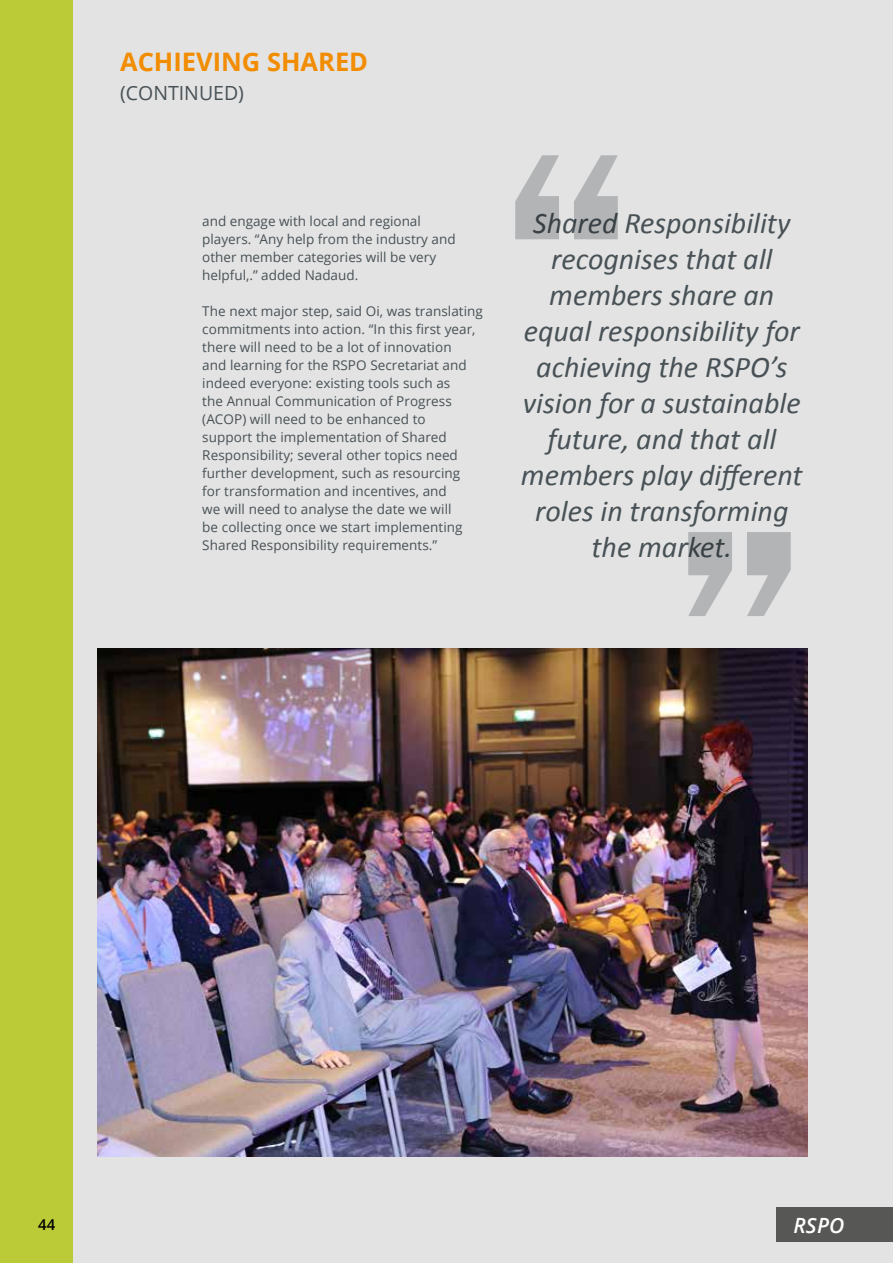
<style>
.page{position:relative;width:893px;height:1263px;background:#fff}
.page>*{position:absolute;margin:0;border:0;box-sizing:border-box;transform-origin:0 0}
.t1{font:600 300px "Franklin Gothic";color:#485156}
.t2{font:italic 30px/36px "Calibri";color:#485156;text-align:center}
.t3{font:700 25.5px "Open Sans";color:#f28c00}
.t4{font:italic 600 21px "Open Sans";color:#fff}
.t5{font:19.5px "Open Sans";color:#485156}
.t6{font:600 15px "Open Sans";color:#000}
.t7{font:13.5px/18px "Open Sans";letter-spacing:.005em;color:#485156}
</style>
<div class="page">
<div style="left:72px;top:0;width:821px;height:1263px;background:#e3e3e3"></div>
<div style="left:0;top:0;width:72px;height:1263px;background:#bbcb37"></div>
<div style="left:776px;top:1208px;width:117px;height:34px;background:#575756"></div>
<img style="left:98px;top:648px;width:710px;height:509px">
<h3 class="t3" style="left:120px;top:43px;width:250px">ACHIEVING SHARED</h3>
<h3 class="t5" style="left:120px;top:80px;width:125px">(CONTINUED)</h3>
<p class="t7" style="left:202px;top:212px;width:255px">and engage with local and regional players. “Any help from the industry and other member categories will be very helpful,.” added Nadaud.</p>
<p class="t7" style="left:202px;top:302px;width:282px">The next major step, said Oi, was translating commitments into action. “In this first year, there will need to be a lot of innovation<br>and learning for the RSPO Secretariat and indeed everyone: existing tools such as<br>the Annual Communication of Progress (ACOP) will need to be enhanced to<br>support the implementation of Shared Responsibility; several other topics need further development, such as resourcing<br>for transformation and incentives, and<br>we will need to analyse the date we will<br>be collecting once we start implementing Shared Responsibility requirements.”</p>
<h1 class="t1" style="left:494px;top:81px;width:145px">“</h1>
<h2 class="t2" style="left:521px;top:204px;width:283px">Shared Responsibility recognises that all members share an equal responsibility for achieving the RSPO’s vision for a sustainable future, and that all members play different roles in transforming the market.</h2>
<h1 class="t1" style="left:811px;top:690px;width:145px;rotate:-180deg">“</h1>
<p class="t6" style="left:38px;top:1215px;width:19px">44</p>
<h3 class="t4" style="left:793px;top:1211px;width:53px">RSPO</h3>
</div>
